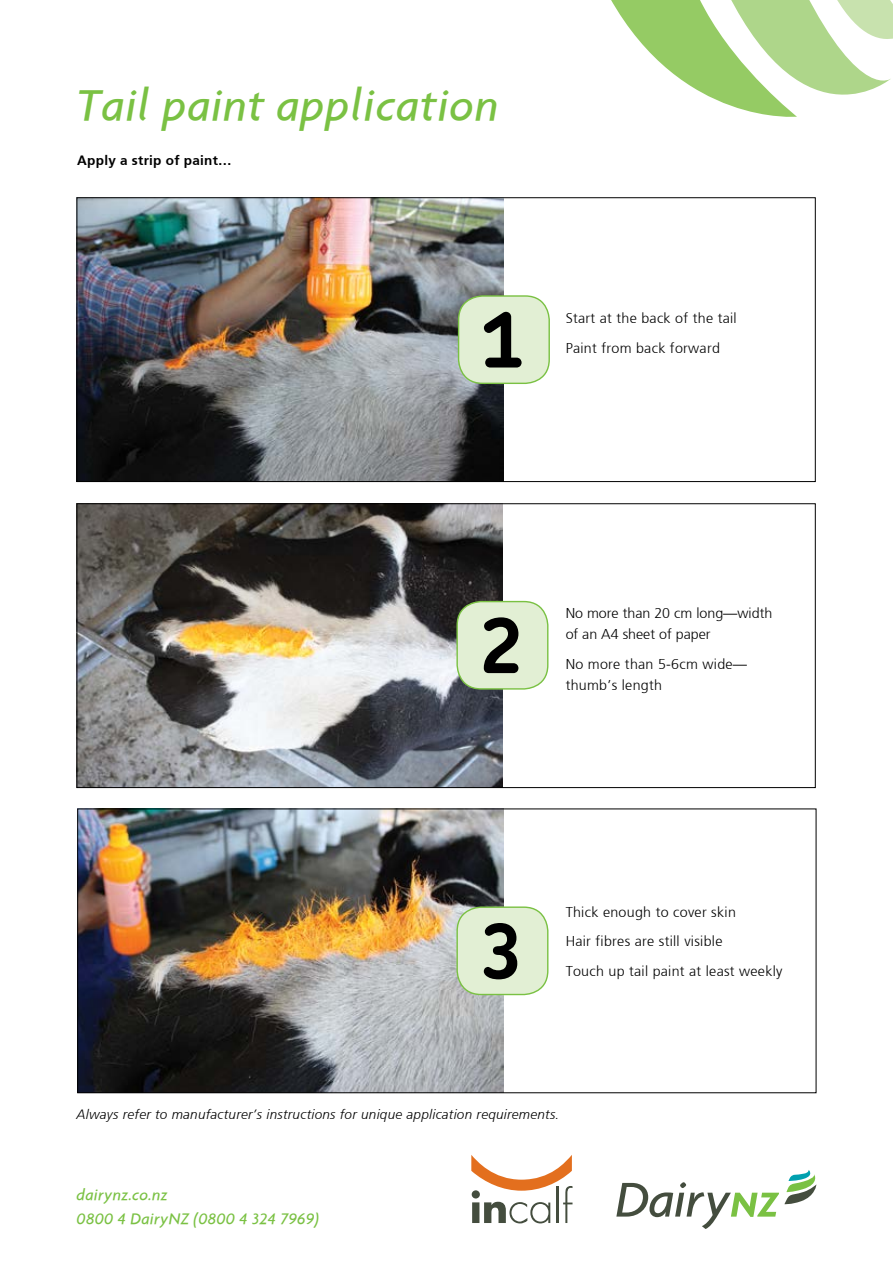
<style>
.page{position:relative;width:893px;height:1263px;background:#fff}
.page>*{position:absolute;margin:0;border:0;box-sizing:border-box;transform-origin:0 0}
.t1{font:700 75.45px "Chevin";color:#000}
.t2{font:italic 500 46.5px "Agenda";letter-spacing:.02em;color:#7ac143}
.t3{font:italic 500 16.5px/24px "Agenda";letter-spacing:.02em;color:#7ac143}
.t4{font:300 14.25px/29.5px "Frutiger";letter-spacing:.02em;color:#000}
.t5{font:300 14.25px/21px "Frutiger";color:#000}
.t6{font:italic 300 13.5px "Frutiger";letter-spacing:.02em;color:#000}
.t7{font:700 13.5px "Frutiger";letter-spacing:.02em;color:#000}
</style>
<div class="page">
<svg style="left:611px;top:0;width:282px;height:117px"></svg>
<img style="left:79px;top:810px;width:425px;height:281px">
<img style="left:79px;top:505px;width:423px;height:281px">
<img style="left:79px;top:199px;width:424px;height:281px">
<div style="left:459px;top:296px;width:90px;height:87px;background:#e2efd4;border-radius:24px"></div>
<div style="left:458px;top:295px;width:92px;height:89px;border:1px solid #7ac143;border-radius:24px"></div>
<div style="left:457px;top:602px;width:91px;height:87px;background:#e2efd4;border-radius:24px"></div>
<div style="left:456px;top:601px;width:92px;height:89px;border:1px solid #7ac143;border-radius:24px"></div>
<div style="left:457px;top:907px;width:91px;height:87px;background:#e2efd4;border-radius:24px"></div>
<div style="left:456px;top:906px;width:92px;height:89px;border:1px solid #7ac143;border-radius:24px"></div>
<svg style="left:471px;top:1155px;width:101px;height:68px"></svg>
<svg style="left:616px;top:1170px;width:201px;height:59px"></svg>
<h2 class="t2" style="left:77px;top:76px;width:423px">Tail paint application</h2>
<p class="t7" style="left:77px;top:153px;width:156px">Apply a strip of paint…</p>
<h1 class="t1" style="left:482px;top:291px;width:44px">1</h1>
<p class="t4" style="left:566px;top:304px;width:173px">Start at the back of the tail<br>Paint from back forward</p>
<h1 class="t1" style="left:480px;top:596px;width:44px">2</h1>
<p class="t5" style="left:566px;top:603px;width:208px">No more than 20 cm long—width of an A4 sheet of paper</p>
<p class="t4" style="left:566px;top:653px;width:183px;line-height:21px">No more than 5-6cm wide— thumb’s length</p>
<h1 class="t1" style="left:480px;top:902px;width:44px">3</h1>
<p class="t4" style="left:566px;top:897px;width:218px">Thick enough to cover skin<br>Hair fibres are still visible<br>Touch up tail paint at least weekly</p>
<p class="t6" style="left:77px;top:1106px;width:484px">Always refer to manufacturer’s instructions for unique application requirements.</p>
<p class="t3" style="left:77px;top:1182px;width:244px">dairynz.co.nz<br>0800 4 DairyNZ (0800 4 324 7969)</p>
</div>
